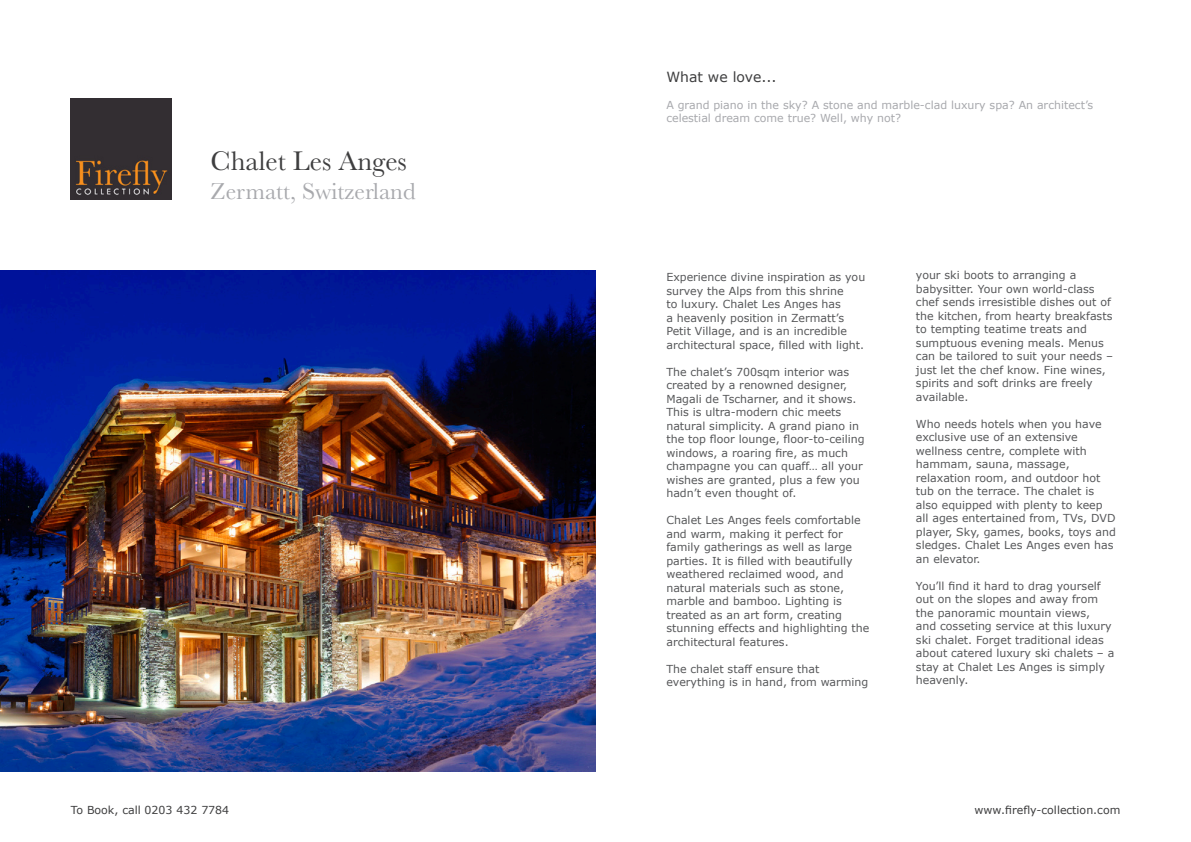
<style>
.page{position:relative;width:1191px;height:842px;background:#fff}
.page>*{position:absolute;margin:0;border:0;box-sizing:border-box;transform-origin:0 0}
.t1{font:28px "Baskerville";color:#3e3e3f}
.t2{font:24px "Baskerville";color:#a8a9ad}
.t3{font:14px "Verdana";color:#3e3e3f}
.t4{font:11px/13.5px "Verdana";color:#57585a}
.t5{font:11px/13.5px "Verdana";color:#a8a9ad}
.t6{font:11px "Verdana";color:#3e3e3f}
</style>
<div class="page">
<img style="left:71px;top:99px;width:101px;height:101px">
<img style="left:0;top:271px;width:595px;height:500px">
<p class="t1" style="left:210px;top:143px;width:198px">Chalet Les Anges</p>
<p class="t2" style="left:210px;top:176px;width:206px">Zermatt, Switzerland</p>
<p class="t6" style="left:71px;top:802px;width:160px">To Book, call 0203 432 7784</p>
<p class="t3" style="left:666px;top:68px;width:112px">What we love...</p>
<p class="t5" style="left:666px;top:98px;width:428px">A grand piano in the sky? A stone and marble-clad luxury spa? An architect’s celestial dream come true? Well, why not?</p>
<p class="t4" style="left:666px;top:270px;width:200px">Experience divine inspiration as you survey the Alps from this shrine<br>to luxury. Chalet Les Anges has<br>a heavenly position in Zermatt’s Petit Village, and is an incredible architectural space, filled with light.</p>
<p class="t4" style="left:666px;top:365px;width:200px">The chalet’s 700sqm interior was created by a renowned designer,<br>Magali de Tscharner, and it shows.<br>This is ultra-modern chic meets natural simplicity. A grand piano in the top floor lounge, floor-to-ceiling windows, a roaring fire, as much champagne you can quaff… all your wishes are granted, plus a few you hadn’t even thought of.</p>
<p class="t4" style="left:666px;top:513px;width:205px">Chalet Les Anges feels comfortable and warm, making it perfect for family gatherings as well as large parties. It is filled with beautifully weathered reclaimed wood, and natural materials such as stone, marble and bamboo. Lighting is treated as an art form, creating stunning effects and highlighting the architectural features.</p>
<p class="t4" style="left:666px;top:662px;width:203px">The chalet staff ensure that everything is in hand, from warming</p>
<p class="t4" style="left:916px;top:269px;width:199px">your ski boots to arranging a babysitter. Your own world-class chef sends irresistible dishes out of the kitchen, from hearty breakfasts to tempting teatime treats and sumptuous evening meals. Menus can be tailored to suit your needs – just let the chef know. Fine wines, spirits and soft drinks are freely available.</p>
<p class="t4" style="left:916px;top:417px;width:201px">Who needs hotels when you have exclusive use of an extensive wellness centre, complete with hammam, sauna, massage, relaxation room, and outdoor hot tub on the terrace. The chalet is also equipped with plenty to keep all ages entertained from, TVs, DVD player, Sky, games, books, toys and sledges. Chalet Les Anges even has an elevator.</p>
<p class="t4" style="left:916px;top:579px;width:200px">You’ll find it hard to drag yourself out on the slopes and away from the panoramic mountain views,<br>and cosseting service at this luxury ski chalet. Forget traditional ideas about catered luxury ski chalets – a stay at Chalet Les Anges is simply heavenly.</p>
<p class="t6" style="left:974px;top:802px;width:147px">www.firefly-collection.com</p>
</div>
